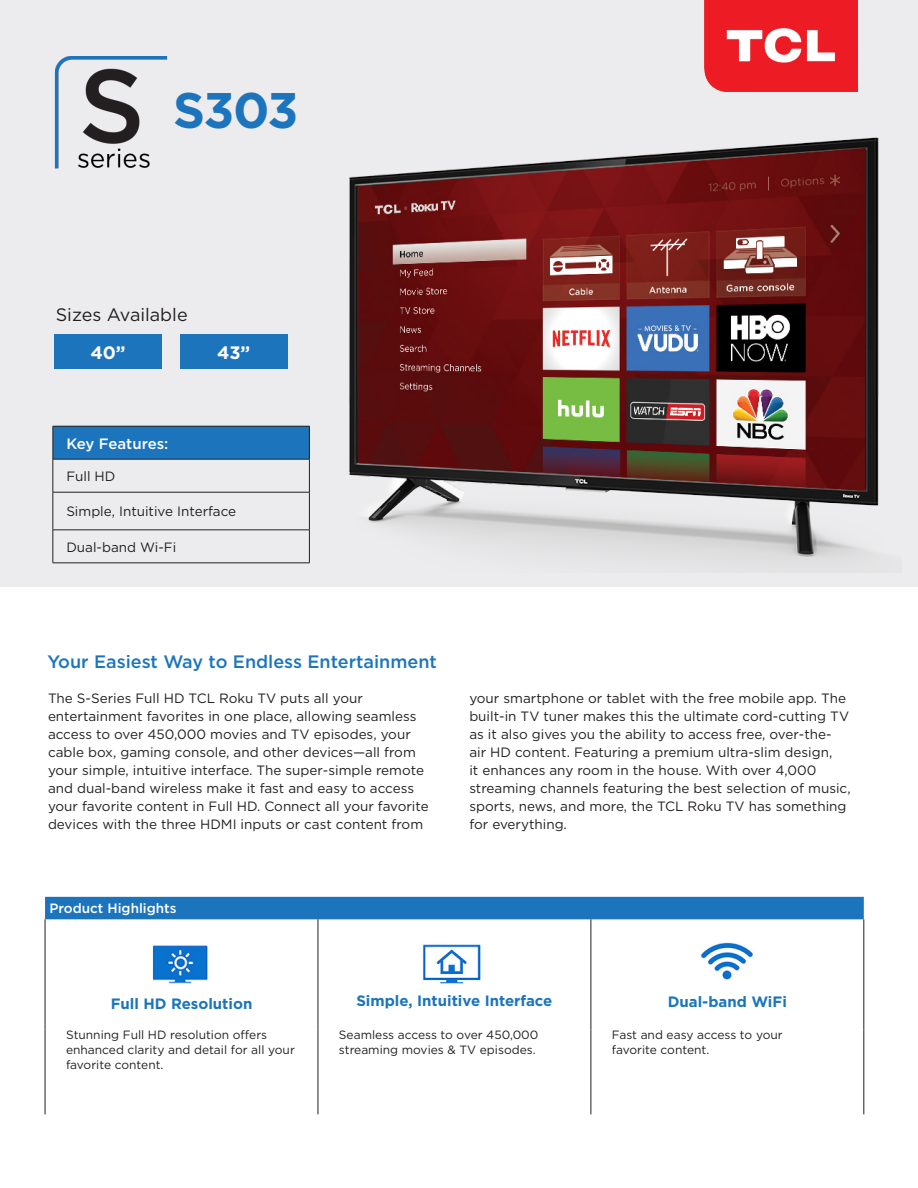
<style>
.page{position:relative;width:918px;height:1188px;background:#fff}
.page>*{position:absolute;margin:0;border:0;box-sizing:border-box;transform-origin:0 0}
.t1{font:700 49.95px "Gotham";color:#1c75bc}
.t2{font:500 18px "Gotham";color:#1c75bc}
.t3{font:18px "Gotham";color:#231f20}
.t4{font:700 18px "Gotham";color:#fff}
.t5{font:700 15px "Gotham";color:#1c75bc}
.t6{font:500 15px "Gotham";letter-spacing:-.005em;color:#fff}
.Body_Style{font:13.5px/18px "Gotham";color:#231f20}
.Table_Header{font:500 13.5px "Gotham";color:#fff}
.t7{font:12px/15px "Gotham";color:#231f20}
</style>
<div class="page">
<div style="left:0;top:0;width:917px;height:587px;background:#ececee"></div>
<img style="left:705px;top:0;width:153px;height:92px">
<img style="left:54px;top:56px;width:114px;height:113px">
<div style="left:180px;top:334px;width:108px;height:35px;background:#1c75bc"></div>
<div style="left:54px;top:334px;width:108px;height:35px;background:#1c75bc"></div>
<div style="left:53px;top:426px;width:256px;height:33px;background:#1c75bc"></div>
<hr style="left:53px;top:459px;width:1px;height:33px;background:#231f20">
<hr style="left:309px;top:459px;width:1px;height:33px;background:#231f20">
<hr style="left:53px;top:492px;width:257px;height:1px;background:#231f20">
<hr style="left:53px;top:492px;width:1px;height:38px;background:#231f20">
<hr style="left:309px;top:492px;width:1px;height:38px;background:#231f20">
<hr style="left:53px;top:530px;width:257px;height:1px;background:#231f20">
<hr style="left:53px;top:530px;width:1px;height:33px;background:#231f20">
<hr style="left:309px;top:530px;width:1px;height:33px;background:#231f20">
<hr style="left:53px;top:563px;width:257px;height:1px;background:#231f20">
<hr style="left:53px;top:426px;width:257px;height:1px;background:#231f20">
<hr style="left:53px;top:426px;width:1px;height:33px;background:#231f20">
<hr style="left:309px;top:426px;width:1px;height:33px;background:#231f20">
<hr style="left:53px;top:459px;width:257px;height:1px;background:#231f20">
<img style="left:349px;top:137px;width:530px;height:430px">
<div style="left:45px;top:897px;width:819px;height:22px;background:#1c75bc"></div>
<hr style="left:45px;top:919px;width:1px;height:110px;background:#231f20">
<hr style="left:318px;top:919px;width:1px;height:110px;background:#231f20">
<hr style="left:591px;top:919px;width:1px;height:110px;background:#231f20">
<hr style="left:864px;top:919px;width:1px;height:110px;background:#231f20">
<hr style="left:45px;top:1029px;width:1px;height:85px;background:#231f20">
<hr style="left:318px;top:1029px;width:1px;height:85px;background:#231f20">
<hr style="left:591px;top:1029px;width:1px;height:85px;background:#231f20">
<hr style="left:864px;top:1029px;width:1px;height:85px;background:#231f20">
<img style="left:152px;top:945px;width:56px;height:39px">
<img style="left:422px;top:944px;width:59px;height:40px">
<img style="left:700px;top:942px;width:53px;height:38px">
<p class="t1" style="left:173px;top:78px;width:127px">S303</p>
<p class="t3" style="left:56px;top:303px;width:133px">Sizes Available</p>
<p class="t4" style="left:90px;top:341px;width:37px">40”</p>
<p class="t4" style="left:217px;top:341px;width:35px">43”</p>
<p class="t6" style="left:66px;top:435px;width:104px">Key Features:</p>
<p class="Body_Style" style="left:66px;top:467px;width:51px">Full HD</p>
<p class="Body_Style" style="left:66px;top:502px;width:171px">Simple, Intuitive Interface</p>
<p class="Body_Style" style="left:66px;top:538px;width:112px">Dual-band Wi-Fi</p>
<p class="t2" style="left:47px;top:651px;width:391px">Your Easiest Way to Endless Entertainment</p>
<p class="Body_Style" style="left:48px;top:689px;width:382px">The S-Series Full HD TCL Roku TV puts all your entertainment favorites in one place, allowing seamless access to over 450,000 movies and TV episodes, your cable box, gaming console, and other devices—all from your simple, intuitive interface. The super-simple remote and dual-band wireless make it fast and easy to access your favorite content in Full HD. Connect all your favorite devices with the three HDMI inputs or cast content from</p>
<p class="Body_Style" style="left:469px;top:689px;width:383px">your smartphone or tablet with the free mobile app. The built-in TV tuner makes this the ultimate cord-cutting TV as it also gives you the ability to access free, over-the&shy;air HD content. Featuring a premium ultra-slim design,<br>it enhances any room in the house. With over 4,000 streaming channels featuring the best selection of music, sports, news, and more, the TCL Roku TV has something for everything.</p>
<p class="Table_Header" style="left:50px;top:901px;width:128px">Product Highlights</p>
<p class="t5" style="left:111px;top:994px;width:143px">Full HD Resolution</p>
<p class="t5" style="left:356px;top:991px;width:198px">Simple, Intuitive Interface</p>
<p class="t5" style="left:668px;top:992px;width:121px">Dual-band WiFi</p>
<p class="t7" style="left:66px;top:1027px;width:230px">Stunning Full HD resolution offers enhanced clarity and detail for all your favorite content.</p>
<p class="t7" style="left:339px;top:1027px;width:201px">Seamless access to over 450,000 streaming movies &amp; TV episodes.</p>
<p class="t7" style="left:612px;top:1027px;width:172px">Fast and easy access to your favorite content.</p>
</div>
